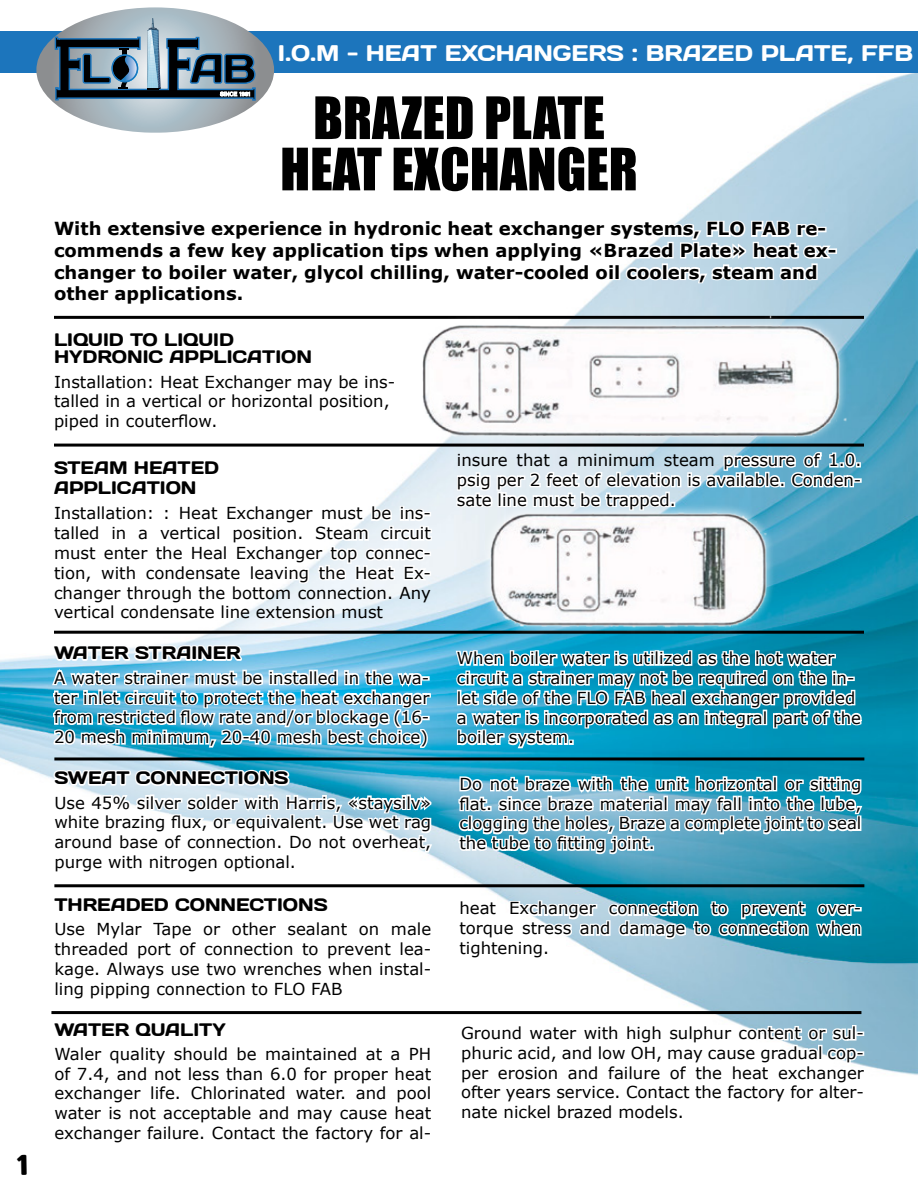
<style>
.page{position:relative;width:918px;height:1188px;background:#fff}
.page>*{position:absolute;margin:0;border:0;box-sizing:border-box;transform-origin:0 0}
.t1{font:54px/51.3px "Impact";color:#000;text-align:center}
.t2{font:22.5px "Days";color:#fff}
.t3{font:700 18px/21.6px "Verdana";color:#000}
.t4{font:18px/17.1px "Days";color:#000}
.t5{font:16.5px/19.8px "Verdana";color:#000;text-align:justify}
</style>
<div class="page">
<img style="left:0;top:72px;width:918px;height:1003px">
<div style="left:0;top:31px;width:918px;height:41px;background:#1c75bc"></div>
<svg style="left:36px;top:7px;width:238px;height:126px"></svg>
<div style="left:827px;top:248px;width:10px;height:6px;border:3px solid #fff"></div>
<svg style="left:51px;top:215px;width:783px;height:92px"></svg>
<svg style="left:51px;top:504px;width:383px;height:101px"></svg>
<svg style="left:454px;top:642px;width:409px;height:108px"></svg>
<svg style="left:456px;top:773px;width:409px;height:83px"></svg>
<svg style="left:457px;top:899px;width:406px;height:62px"></svg>
<svg style="left:458px;top:1023px;width:409px;height:52px"></svg>
<div style="left:54px;top:444px;width:810px;height:3px;border:2px solid #000"></div>
<div style="left:54px;top:631px;width:810px;height:3px;border:2px solid #000"></div>
<div style="left:54px;top:757px;width:810px;height:3px;border:2px solid #000"></div>
<div style="left:54px;top:884px;width:810px;height:3px;border:2px solid #000"></div>
<div style="left:51px;top:1011px;width:810px;height:3px;border:2px solid #000"></div>
<div style="left:54px;top:316px;width:810px;height:3px;border:2px solid #000"></div>
<div style="left:412px;top:308px;width:443px;height:137px;background:#fff;opacity:.75"></div>
<img style="left:410px;top:312px;width:438px;height:126px">
<div style="left:480px;top:504px;width:295px;height:132px;background:#fff;opacity:.75"></div>
<img style="left:410px;top:508px;width:429px;height:124px">
<div style="left:854px;top:478px;width:8px;height:5px;border:3px solid #fff"></div>
<svg style="left:454px;top:450px;width:407px;height:62px"></svg>
<svg style="left:49px;top:630px;width:385px;height:247px"></svg>
<svg style="left:50px;top:892px;width:384px;height:183px"></svg>
<h2 class="t2" style="left:278px;top:38px;width:637px">I.O.M - HEAT EXCHANGERS : BRAZED PLATE, FFB</h2>
<h1 class="t1" style="left:280px;top:91px;width:359px">BRAZED PLATE<br>HEAT EXCHANGER</h1>
<p class="t3" style="left:54px;top:218px;width:784px">With extensive experience in hydronic heat exchanger systems, FLO FAB re&shy;commends a few key application tips when applying «Brazed Plate» heat ex&shy;changer to boiler water, glycol chilling, water-cooled oil coolers, steam and other applications.</p>
<p class="t4" style="left:54px;top:331px;width:260px">LIQUID TO LIQUID<br>HYDRONIC APPLICATION</p>
<p class="t5" style="left:54px;top:372px;width:343px;text-align:left">Installation: Heat Exchanger may be ins&shy;talled in a vertical or horizontal position, piped in couterflow.</p>
<p class="t4" style="left:54px;top:457px;width:167px;line-height:20.1px">STEAM HEATED<br>APPLICATION</p>
<p class="t5" style="left:54px;top:503px;width:378px">Installation: : Heat Exchanger must be ins&shy;talled in a vertical position. Steam circuit must enter the Heal Exchanger top connec&shy;tion, with condensate leaving the Heat Ex&shy;changer through the bottom connection. Any vertical condensate line extension must</p>
<p class="t4" style="left:54px;top:644px;width:188px">WATER STRAINER</p>
<p class="t5" style="left:54px;top:668px;width:377px">A water strainer must be installed in the wa&shy;ter inlet circuit to protect the heat exchanger from restricted flow rate and/or blockage (16- 20 mesh minimum, 20-40 mesh best choice)</p>
<p class="t5" style="left:457px;top:450px;width:406px">insure that a minimum steam pressure of 1.0. psig per 2 feet of elevation is available. Conden&shy;sate line must be trapped.</p>
<p class="t5" style="left:457px;top:648px;width:406px;text-align:left">When boiler water is utilized as the hot water circuit a strainer may not be required on the in&shy;let side of the FLO FAB heal exchanger provided a water is incorporated as an integral part of the boiler system.</p>
<p class="t5" style="left:459px;top:774px;width:404px">Do not braze with the unit horizontal or sitting flat. since braze material may fall into the lube, clogging the holes, Braze a complete joint to seal the tube to fitting joint.</p>
<p class="t4" style="left:54px;top:769px;width:236px">SWEAT CONNECTIONS</p>
<p class="t5" style="left:54px;top:792px;width:378px">Use 45% silver solder with Harris, «staysilv» white brazing flux, or equivalent. Use wet rag around base of connection. Do not overheat, purge with nitrogen optional.</p>
<p class="t4" style="left:54px;top:896px;width:275px">THREADED CONNECTIONS</p>
<p class="t5" style="left:54px;top:919px;width:378px">Use Mylar Tape or other sealant on male threaded port of connection to prevent lea&shy;kage. Always use two wrenches when instal&shy;ling pipping connection to FLO FAB</p>
<p class="t4" style="left:54px;top:1020px;width:173px">WATER QUALITY</p>
<p class="t5" style="left:54px;top:1044px;width:378px">Waler quality should be maintained at a PH of 7.4, and not less than 6.0 for proper heat exchanger life. Chlorinated water. and pool water is not acceptable and may cause heat exchanger failure. Contact the factory for al-</p>
<p class="t5" style="left:459px;top:898px;width:404px;text-align:left">heat Exchanger connection to prevent over&shy;torque stress and damage to connection when tightening.</p>
<p class="t5" style="left:461px;top:1023px;width:404px">Ground water with high sulphur content or sul&shy;phuric acid, and low OH, may cause gradual cop&shy;per erosion and failure of the heat exchanger ofter years service. Contact the factory for alter&shy;nate nickel brazed models.</p>
</div>
